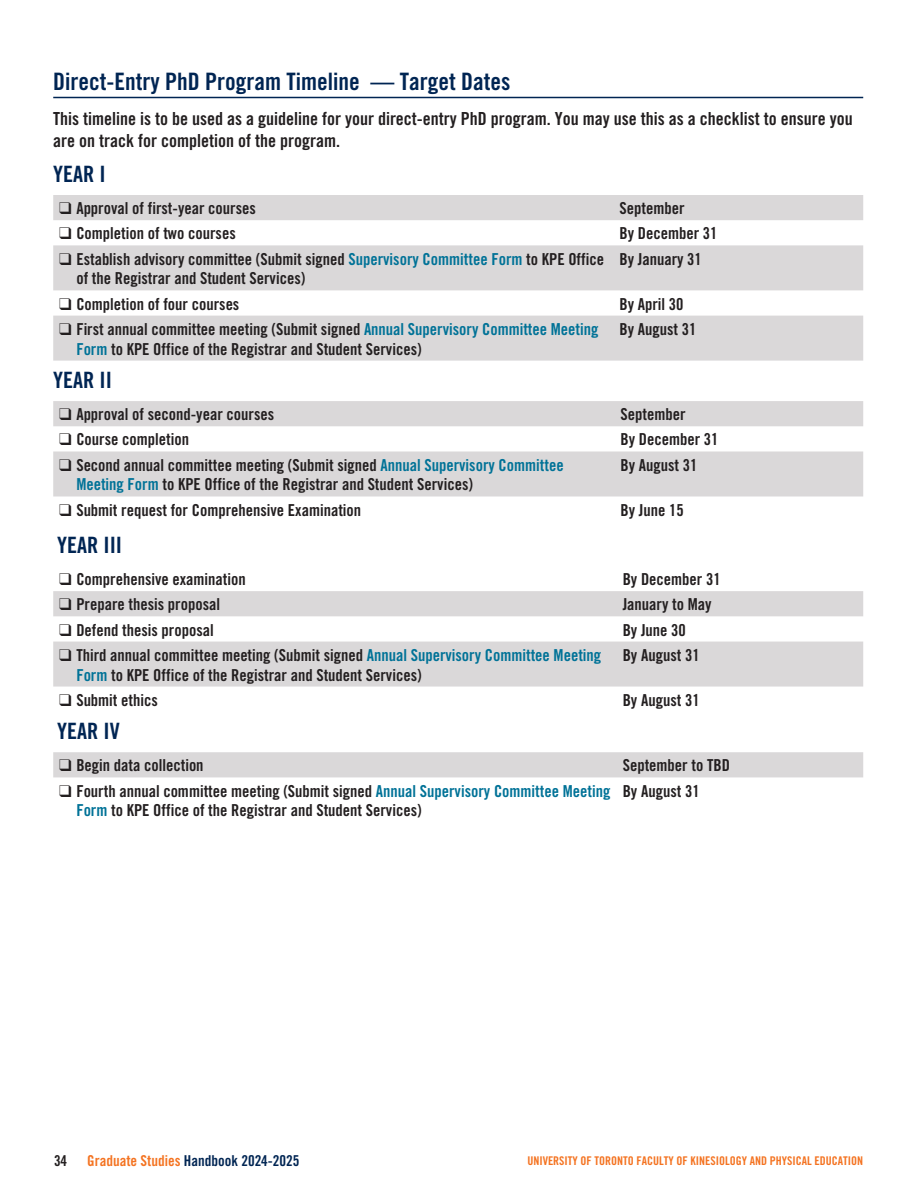
<style>
.page{position:relative;width:918px;height:1188px;background:#fff}
.page>*{position:absolute;margin:0;border:0;box-sizing:border-box;transform-origin:0 0}
.Sub_head{font:24px "Trade Gothic Bold Cond Twenty";color:#002553}
.t1{font:22.5px "Trade Gothic Bold Cond Twenty";color:#002553}
.t2{font:18px/21.6px "Trade Gothic Bold Cond Twenty";color:#231f20}
.t3{font:16.5px/19.8px "Trade Gothic Bold Cond Twenty";color:#231f20}
.t4{font:15px "Trade Gothic Bold Cond Twenty";color:#002553}
.t5{font:15px "Trade Gothic Bold Cond Twenty";color:#231f20}
.t6{font:12px "Trade Gothic Bold Cond Twenty";color:#f47321}
.s1{color:#007297}
.s2{color:#f47321}
</style>
<div class="page">
<hr style="left:53px;top:97px;width:810px;height:1px;background:#002553">
<svg style="left:53px;top:195px;width:810px;height:166px;fill:#dad8d9"></svg>
<svg style="left:53px;top:401px;width:810px;height:95px;fill:#dad8d9"></svg>
<svg style="left:53px;top:591px;width:810px;height:96px;fill:#dad8d9"></svg>
<div style="left:53px;top:752px;width:810px;height:25px;background:#dad8d9"></div>
<p class="Sub_head" style="left:53px;top:67px;width:459px">Direct-Entry PhD Program Timeline — Target Dates</p>
<p class="t2" style="left:53px;top:108px;width:801px">This timeline is to be used as a guideline for your direct-entry PhD program. You may use this as a checklist to ensure you are on track for completion of the program.</p>
<p class="t1" style="left:53px;top:161px;width:54px">YEAR I</p>
<p class="t3" style="left:59px;top:198px;width:198px">❑ Approval of first-year courses</p>
<p class="t3" style="left:619px;top:198px;width:67px">September</p>
<p class="t3" style="left:59px;top:223px;width:178px">❑ Completion of two courses</p>
<p class="t3" style="left:619px;top:223px;width:100px">By December 31</p>
<p class="t3" style="left:76px;top:249px;width:529px;text-indent:-17px">❑ Establish advisory committee (Submit signed <span class="s1">Supervisory Committee Form</span> to KPE Office of the Registrar and Student Services)</p>
<p class="t3" style="left:619px;top:249px;width:84px">By January 31</p>
<p class="t3" style="left:59px;top:294px;width:182px">❑ Completion of four courses</p>
<p class="t3" style="left:619px;top:294px;width:66px">By April 30</p>
<p class="t3" style="left:76px;top:319px;width:524px;text-indent:-17px">❑ First annual committee meeting (Submit signed <span class="s1">Annual Supervisory Committee Meeting<br>Form</span> to KPE Office of the Registrar and Student Services)</p>
<p class="t3" style="left:619px;top:319px;width:78px">By August 31</p>
<p class="t1" style="left:53px;top:367px;width:60px">YEAR II</p>
<p class="t3" style="left:59px;top:404px;width:216px">❑ Approval of second-year courses</p>
<p class="t3" style="left:621px;top:404px;width:67px">September</p>
<p class="t3" style="left:59px;top:430px;width:131px">❑ Course completion</p>
<p class="t3" style="left:621px;top:430px;width:100px">By December 31</p>
<p class="t3" style="left:76px;top:455px;width:489px;text-indent:-17px">❑ Second annual committee meeting (Submit signed <span class="s1">Annual Supervisory Committee<br>Meeting Form</span> to KPE Office of the Registrar and Student Services)</p>
<p class="t3" style="left:621px;top:455px;width:78px">By August 31</p>
<p class="t3" style="left:59px;top:500px;width:304px">❑ Submit request for Comprehensive Examination</p>
<p class="t3" style="left:621px;top:500px;width:65px">By June 15</p>
<p class="t1" style="left:57px;top:532px;width:66px">YEAR III</p>
<p class="t3" style="left:59px;top:569px;width:188px">❑ Comprehensive examination</p>
<p class="t3" style="left:623px;top:569px;width:100px">By December 31</p>
<p class="t3" style="left:59px;top:594px;width:162px">❑ Prepare thesis proposal</p>
<p class="t3" style="left:623px;top:594px;width:90px">January to May</p>
<p class="t3" style="left:59px;top:620px;width:156px">❑ Defend thesis proposal</p>
<p class="t3" style="left:623px;top:620px;width:65px">By June 30</p>
<p class="t3" style="left:76px;top:645px;width:526px;text-indent:-17px">❑ Third annual committee meeting (Submit signed <span class="s1">Annual Supervisory Committee Meeting<br>Form</span> to KPE Office of the Registrar and Student Services)</p>
<p class="t3" style="left:623px;top:645px;width:78px">By August 31</p>
<p class="t3" style="left:59px;top:690px;width:100px">❑ Submit ethics</p>
<p class="t3" style="left:623px;top:690px;width:78px">By August 31</p>
<p class="t1" style="left:57px;top:718px;width:64px">YEAR IV</p>
<p class="t3" style="left:59px;top:756px;width:146px">❑ Begin data collection</p>
<p class="t3" style="left:623px;top:756px;width:109px">September to TBD</p>
<p class="t3" style="left:76px;top:781px;width:536px;text-indent:-17px">❑ Fourth annual committee meeting (Submit signed <span class="s1">Annual Supervisory Committee Meeting<br>Form</span> to KPE Office of the Registrar and Student Services)</p>
<p class="t3" style="left:623px;top:781px;width:78px">By August 31</p>
<p class="t5" style="left:54px;top:1151px;width:15px">34</p>
<p class="t4" style="left:87px;top:1151px;width:214px"><span class="s2">Graduate Studies</span> Handbook 2024-2025</p>
<p class="t6" style="left:527px;top:1153px;width:337px">UNIVERSITY OF TORONTO FACULTY OF KINESIOLOGY AND PHYSICAL EDUCATION</p>
</div>
